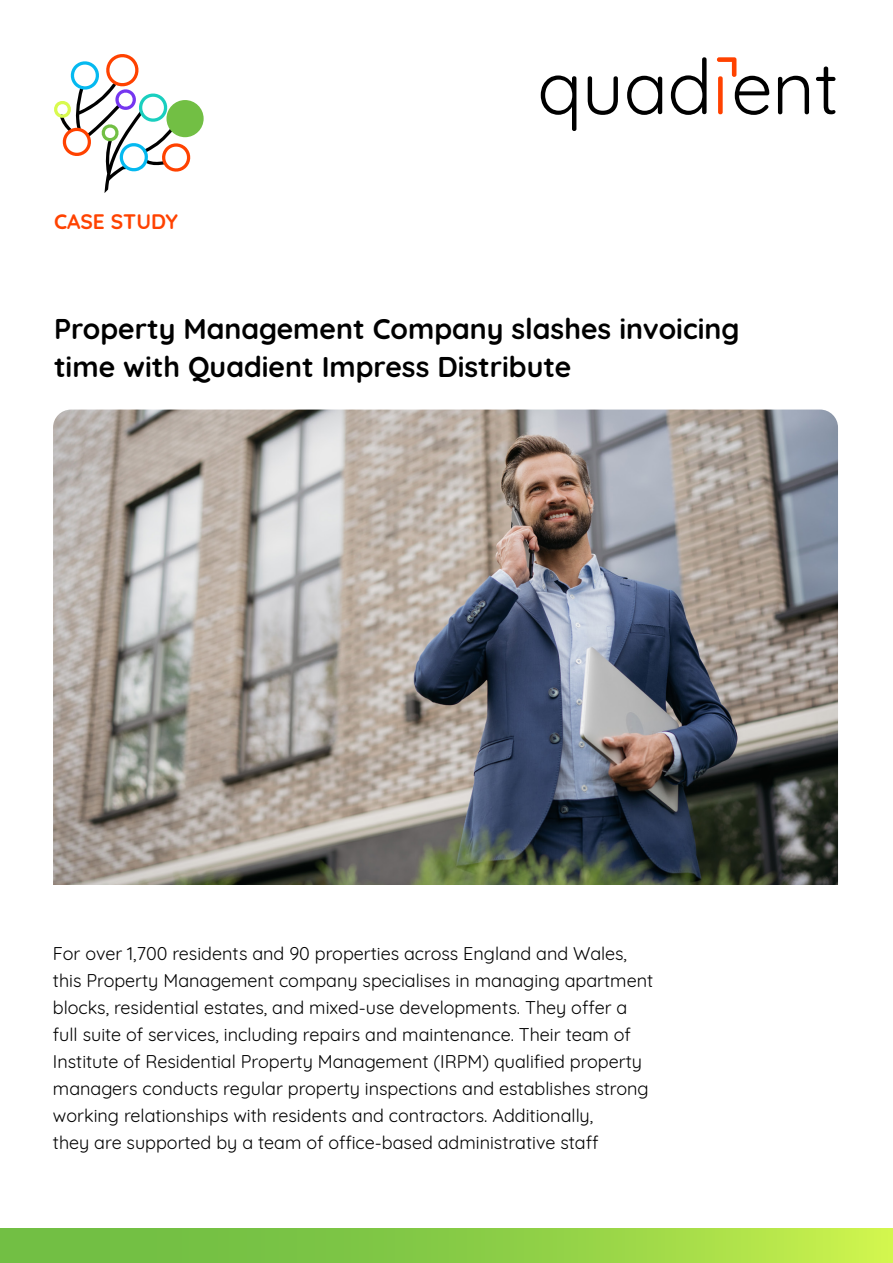
<style>
.page{position:relative;width:893px;height:1263px;background:#fff}
.page>*{position:absolute;margin:0;border:0;box-sizing:border-box;transform-origin:0 0}
.t1{font:700 28.5px/37.3px "Quicksand";color:#000}
.t2{font:700 20.85px "Quicksand";color:#ff4200}
.t3{font:18px/27px "Quicksand";color:#000}
</style>
<div class="page">
<svg style="left:54px;top:54px;width:138px;height:139px"></svg>
<div style="left:166px;top:100px;width:38px;height:37px;background:#72bf44;border-radius:50%"></div>
<svg style="left:541px;top:75px;width:35px;height:56px"></svg>
<svg style="left:588px;top:76px;width:30px;height:39px"></svg>
<svg style="left:627px;top:76px;width:35px;height:39px"></svg>
<svg style="left:671px;top:57px;width:36px;height:58px"></svg>
<svg style="left:717px;top:57px;width:52px;height:58px"></svg>
<svg style="left:778px;top:76px;width:31px;height:38px"></svg>
<svg style="left:816px;top:67px;width:19px;height:47px"></svg>
<svg style="left:0;top:1229px;width:893px;height:34px;background:#8fcf47"></svg>
<img style="left:53px;top:409px;width:785px;height:476px">
<p class="t2" style="left:54px;top:204px;width:126px">CASE STUDY</p>
<h1 class="t1" style="left:54px;top:308px;width:687px">Property Management Company slashes invoicing time with Quadient Impress Distribute</h1>
<p class="t3" style="left:53px;top:938px;width:602px">For over 1,700 residents and 90 properties across England and Wales, this Property Management company specialises in managing apartment blocks, residential estates, and mixed-use developments. They offer a full suite of services, including repairs and maintenance. Their team of Institute of Residential Property Management (IRPM) qualified property managers conducts regular property inspections and establishes strong working relationships with residents and contractors. Additionally,<br>they are supported by a team of office-based administrative staff</p>
</div>
